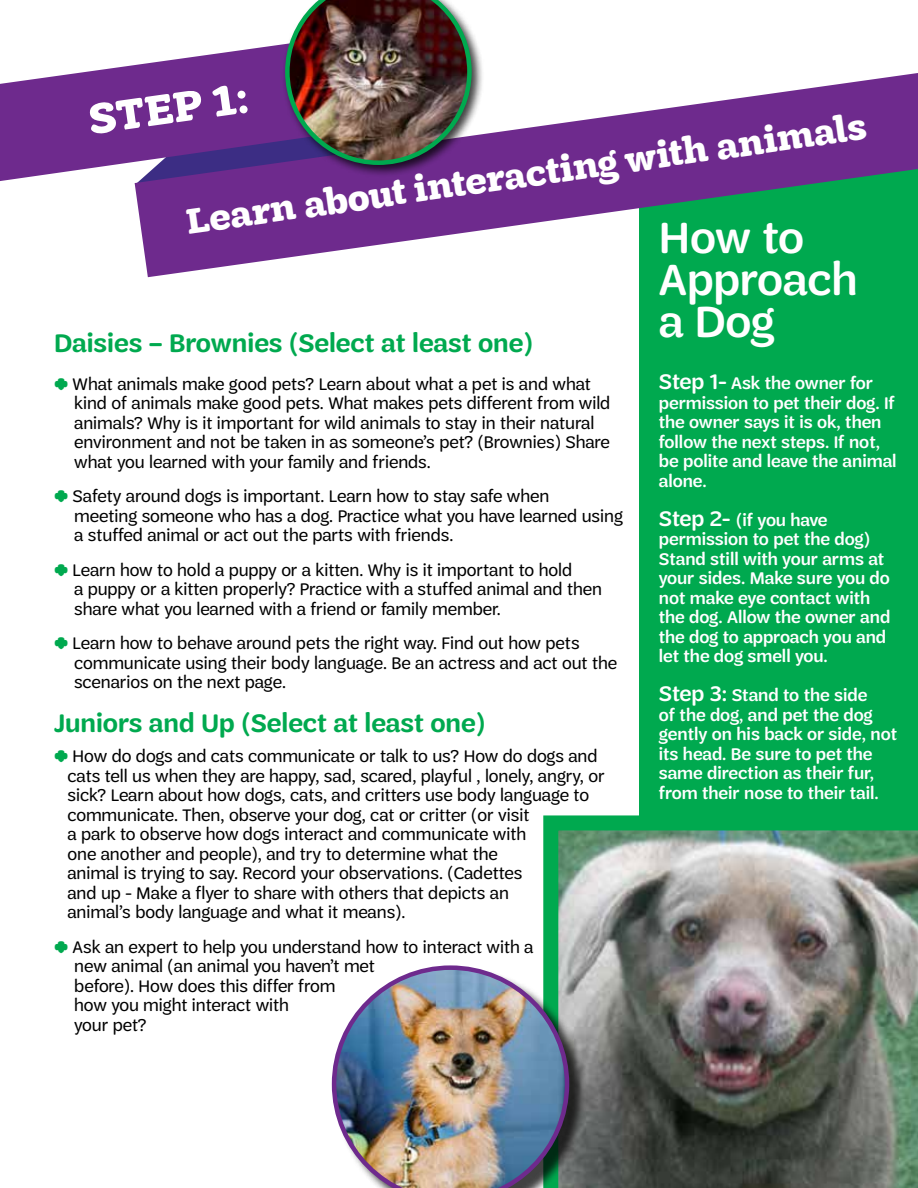
<style>
.page{position:relative;width:918px;height:1188px;background:#fff}
.page>*{position:absolute;margin:0;border:0;box-sizing:border-box;transform-origin:0 0}
.t1{font:500 46.5px/42px "Trefoil Sans";letter-spacing:-.005em;color:#fff}
.t2{font:700 45px "Trefoil Slab";color:#fff}
.t3{font:700 37.5px "Trefoil Slab";color:#fff}
.t4{font:600 27px "Trefoil Sans";color:#00a94f}
.t5{font:18px/19.5px "Trefoil Sans";color:#000}
.t6{font:500 18px/19.5px "Trefoil Sans";color:#fff}
.s1{font-size:22.5px}
.s2{color:#00a94f}
</style>
<div class="page">
<div style="left:639px;top:153px;width:279px;height:1035px;background:#00a94f"></div>
<svg style="left:0;top:64px;width:136px;height:117px;fill:#6e2a8d"></svg>
<svg style="left:135px;top:73px;width:783px;height:204px;fill:#6e2a8d"></svg>
<img style="left:543px;top:815px;width:375px;height:373px">
<div style="left:282px;top:0;width:203px;height:178px;background:#000;opacity:.75"></div>
<img style="left:136px;top:0;width:336px;height:184px">
<div style="left:334px;top:968px;width:254px;height:220px;background:#000;opacity:.75"></div>
<img style="left:332px;top:965px;width:237px;height:223px">
<h2 class="t2" style="left:86px;top:95px;width:162px;rotate:-8deg">STEP 1:</h2>
<h3 class="t3" style="left:184px;top:201px;width:688px;rotate:-8deg">Learn about interacting with animals</h3>
<h1 class="t1" style="left:659px;top:217px;width:200px">How to<br>Approach a Dog</h1>
<p class="t6" style="left:659px;top:374px;width:239px"><span class="s1">Step 1-</span> Ask the owner for permission to pet their dog. If the owner says it is ok, then follow the next steps. If not, be polite and leave the animal alone.</p>
<p class="t6" style="left:659px;top:510px;width:233px"><span class="s1">Step 2-</span> (if you have permission to pet the dog)<br>Stand still with your arms at your sides. Make sure you do not make eye contact with the dog. Allow the owner and the dog to approach you and let the dog smell you.</p>
<p class="t6" style="left:659px;top:686px;width:240px"><span class="s1">Step 3:</span> Stand to the side<br>of the dog, and pet the dog gently on his back or side, not its head. Be sure to pet the same direction as their fur, from their nose to their tail.</p>
<h3 class="t4" style="left:54px;top:328px;width:480px">Daisies – Brownies (Select at least one)</h3>
<p class="t5" style="left:74px;top:374px;width:538px;text-indent:-20px"><span class="s2">☙</span> What animals make good pets? Learn about what a pet is and what kind of animals make good pets. What makes pets different from wild animals? Why is it important for wild animals to stay in their natural environment and not be taken in as someone’s pet? (Brownies) Share what you learned with your family and friends.</p>
<p class="t5" style="left:74px;top:486px;width:550px;text-indent:-20px"><span class="s2">☙</span> Safety around dogs is important. Learn how to stay safe when<br>meeting someone who has a dog. Practice what you have learned using a stuffed animal or act out the parts with friends.</p>
<p class="t5" style="left:74px;top:560px;width:529px;text-indent:-20px"><span class="s2">☙</span> Learn how to hold a puppy or a kitten. Why is it important to hold<br>a puppy or a kitten properly? Practice with a stuffed animal and then share what you learned with a friend or family member.</p>
<p class="t5" style="left:74px;top:633px;width:544px;text-indent:-20px"><span class="s2">☙</span> Learn how to behave around pets the right way. Find out how pets communicate using their body language. Be an actress and act out the scenarios on the next page.</p>
<h3 class="t4" style="left:54px;top:708px;width:433px">Juniors and Up (Select at least one)</h3>
<p class="t5" style="left:68px;top:746px;width:539px;text-indent:-14px"><span class="s2">☙</span> How do dogs and cats communicate or talk to us? How do dogs and cats tell us when they are happy, sad, scared, playful , lonely, angry, or sick? Learn about how dogs, cats, and critters use body language to communicate. Then, observe your dog, cat or critter (or visit<br>a park to observe how dogs interact and communicate with<br>one another and people), and try to determine what the<br>animal is trying to say. Record your observations. (Cadettes<br>and up - Make a flyer to share with others that depicts an<br>animal’s body language and what it means).</p>
<p class="t5" style="left:74px;top:937px;width:461px;text-indent:-20px"><span class="s2">☙</span> Ask an expert to help you understand how to interact with a new animal (an animal you haven’t met<br>before). How does this differ from<br>how you might interact with<br>your pet?</p>
</div>
